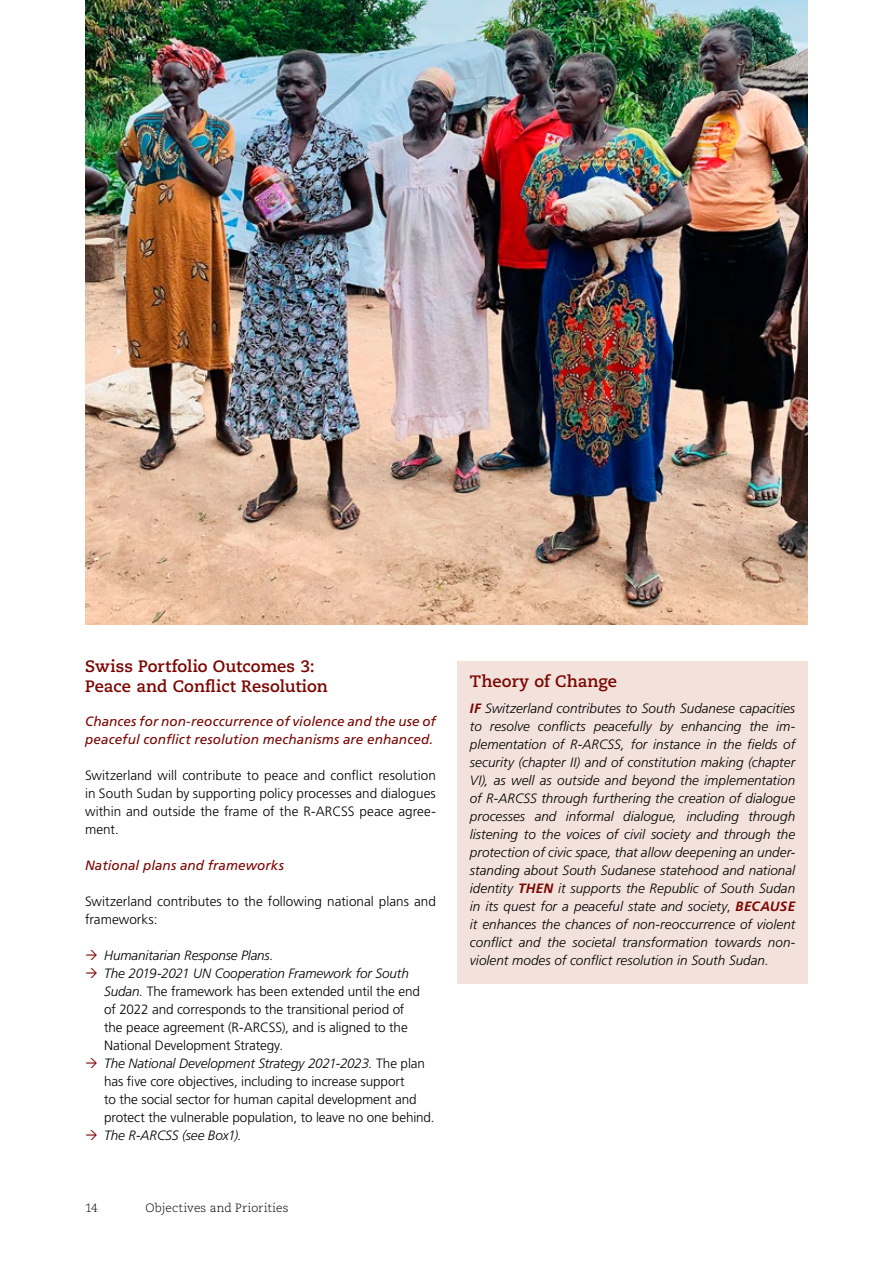
<style>
.page{position:relative;width:893px;height:1263px;background:#fff}
.page>*{position:absolute;margin:0;border:0;box-sizing:border-box;transform-origin:0 0}
.t1{font:700 16.5px/19.8px "Caecilia LT Pro 75";letter-spacing:.005em;color:#7a0500}
.t2{font:italic 300 13.5px/18px "Frutiger LT Pro";color:#000;text-align:justify}
.t3{font:300 13.5px/18px "Frutiger LT Pro";letter-spacing:-.005em;color:#000}
.t4{font:italic 13.5px/18px "Frutiger LT Pro";letter-spacing:.005em;color:#7a0500}
.t5{font:300 12px "Caecilia LT Pro 45";letter-spacing:.005em;color:#000}
.s1{font-style:italic}
.s2{font-weight:700;color:#7a0500}
.s3{font-style:normal}
</style>
<div class="page">
<div style="left:457px;top:661px;width:351px;height:322px;background:#f2e2db"></div>
<img style="left:85px;top:0;width:723px;height:624px">
<p class="t1" style="left:85px;top:656px;width:244px">Swiss Portfolio Outcomes 3:<br>Peace and Conflict Resolution</p>
<p class="t4" style="left:85px;top:713px;width:352px">Chances for non-reoccurrence of violence and the use of peaceful conflict resolution mechanisms are enhanced.</p>
<p class="t3" style="left:85px;top:767px;width:352px;text-align:justify">Switzerland will contribute to peace and conflict resolution in South Sudan by supporting policy processes and dialogues within and outside the frame of the R-ARCSS peace agree&shy;ment.</p>
<p class="t4" style="left:85px;top:857px;width:201px">National plans and frameworks</p>
<p class="t3" style="left:85px;top:893px;width:352px">Switzerland contributes to the following national plans and frameworks:</p>
<p class="t3" style="left:104px;top:947px;width:332px"><span class="s1">Humanitarian Response Plans.<br>The 2019-2021 UN Cooperation Framework for South Sudan.</span> The framework has been extended until the end of 2022 and corresponds to the transitional period of<br>the peace agreement (R-ARCSS), and is aligned to the National Development Strategy.<br><span class="s1">The National Development Strategy 2021-2023.</span> The plan has five core objectives, including to increase support<br>to the social sector for human capital development and protect the vulnerable population, to leave no one behind.</p>
<p class="t2" style="left:104px;top:1127px;width:139px">The R-ARCSS (see Box1).</p>
<p class="t5" style="left:85px;top:1200px;width:14px">14</p>
<p class="t5" style="left:146px;top:1200px;width:144px">Objectives and Priorities</p>
<p class="t1" style="left:470px;top:671px;width:149px">Theory of Change</p>
<p class="t2" style="left:470px;top:700px;width:327px"><span class="s2">IF</span> Switzerland contributes to South Sudanese capacities to resolve conflicts peacefully by enhancing the im&shy;plementation of R-ARCSS, for instance in the fields of security (chapter II) and of constitution making (chapter VI), as well as outside and beyond the implementation of R-ARCSS through furthering the creation of dialogue processes and informal dialogue, including through listening to the voices of civil society and through the protection of civic space, that allow deepening an under&shy;standing about South Sudanese statehood and national identity <span class="s2">THEN</span> it supports the Republic of South Sudan in its quest for a peaceful state and society<span class="s3">,</span> <span class="s2">BECAUSE </span>it enhances the chances of non-reoccurrence of violent conflict and the societal transformation towards non&shy;violent modes of conflict resolution in South Sudan.</p>
</div>
